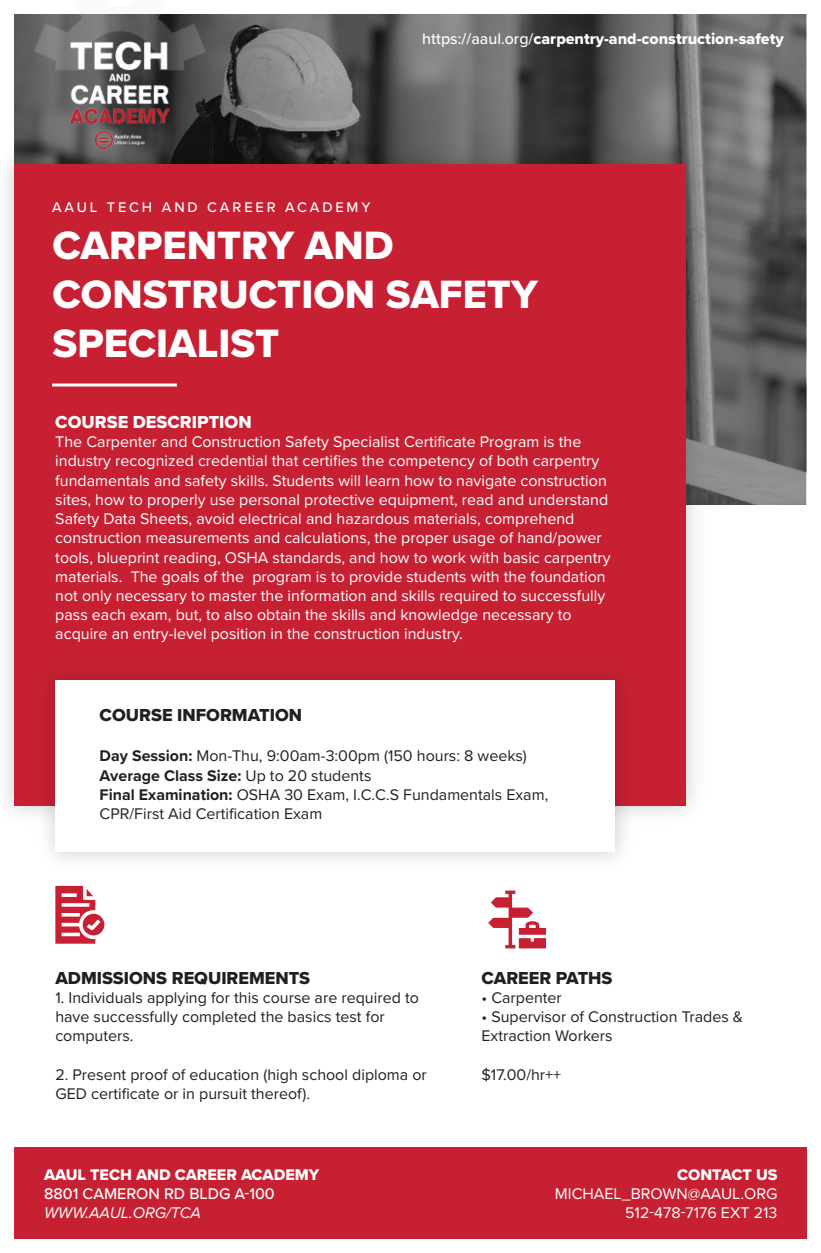
<style>
.page{position:relative;width:821px;height:1253px;background:#fff}
.page>*{position:absolute;margin:0;border:0;box-sizing:border-box;transform-origin:0 0}
.t1{font:41px/49.2px "Proxima Nova Extrabld";color:#fff}
.t2{font:18px "Proxima Nova Extrabld";color:#231f20}
.t3{font:18px "Proxima Nova Extrabld";color:#fff}
.t4{font:16px/19.2px "Proxima Nova";color:#fff}
.t5{font:16px/19.2px "Proxima Nova";color:#231f20}
.t6{font:16px "Proxima Nova Extrabld";color:#fff}
.t7{font:500 16px "Proxima Nova";color:#fff}
.t8{font:italic 16px "Proxima Nova";color:#fff}
.t9{font:500 14.4px "Proxima Nova";letter-spacing:.2em;color:#fff}
.s1{font-family:"Proxima Nova";font-weight:500}
.s2{font-weight:700}
</style>
<div class="page">
<img style="left:232px;top:14px;width:574px;height:491px">
<img style="left:5px;top:134px;width:712px;height:680px">
<div style="left:14px;top:164px;width:672px;height:641px;background:#c72033"></div>
<hr style="left:52px;top:383px;width:125px;height:3px;background:#fff">
<div style="left:55px;top:680px;width:560px;height:172px;background:#fff"></div>
<svg style="left:55px;top:886px;width:49px;height:58px"></svg>
<svg style="left:488px;top:890px;width:58px;height:58px"></svg>
<img style="left:8px;top:14px;width:224px;height:136px">
<div style="left:14px;top:1147px;width:792px;height:91px;background:#c72033"></div>
<p class="t6" style="left:422px;top:32px;width:363px"><span class="s1">https://aaul.org/</span>carpentry-and-construction-safety</p>
<p class="t9" style="left:52px;top:201px;width:320px">AAUL TECH AND CAREER ACADEMY</p>
<h1 class="t1" style="left:53px;top:223px;width:487px">CARPENTRY AND<br>CONSTRUCTION SAFETY<br>SPECIALIST</h1>
<p class="t3" style="left:55px;top:414px;width:198px">COURSE DESCRIPTION</p>
<p class="t4" style="left:55px;top:433px;width:557px">The Carpenter and Construction Safety Specialist Certificate Program is the industry recognized credential that certifies the competency of both carpentry fundamentals and safety skills. Students will learn how to navigate construction sites, how to properly use personal protective equipment, read and understand Safety Data Sheets, avoid electrical and hazardous materials, comprehend construction measurements and calculations, the proper usage of hand/power tools, blueprint reading, OSHA standards, and how to work with basic carpentry materials. The goals of the program is to provide students with the foundation not only necessary to master the information and skills required to successfully pass each exam, but, to also obtain the skills and knowledge necessary to acquire an entry-level position in the construction industry.</p>
<p class="t2" style="left:100px;top:707px;width:204px">COURSE INFORMATION</p>
<p class="t5" style="left:100px;top:747px;width:450px"><span class="s2">Day Session:</span> Mon-Thu, 9:00am-3:00pm (150 hours: 8 weeks)<br><span class="s2">Average Class Size:</span> Up to 20 students<br><span class="s2">Final Examination:</span> OSHA 30 Exam, I.C.C.S Fundamentals Exam, CPR/First Aid Certification Exam</p>
<p class="t2" style="left:55px;top:970px;width:256px">ADMISSIONS REQUIREMENTS</p>
<p class="t5" style="left:55px;top:989px;width:365px">1. Individuals applying for this course are required to have successfully completed the basics test for computers.</p>
<p class="t5" style="left:55px;top:1066px;width:373px">2. Present proof of education (high school diploma or<br>GED certificate or in pursuit thereof).</p>
<p class="t6" style="left:44px;top:1168px;width:277px">AAUL TECH AND CAREER ACADEMY</p>
<p class="t7" style="left:44px;top:1187px;width:232px">8801 CAMERON RD BLDG A-100</p>
<p class="t8" style="left:44px;top:1206px;width:158px">WWW.AAUL.ORG/TCA</p>
<p class="t2" style="left:481px;top:970px;width:133px">CAREER PATHS</p>
<p class="t5" style="left:481px;top:989px;width:82px">• Carpenter</p>
<p class="t5" style="left:481px;top:1008px;width:263px">• Supervisor of Construction Trades &amp;<br>Extraction Workers</p>
<p class="t5" style="left:481px;top:1066px;width:81px">$17.00/hr++</p>
<p class="t6" style="left:677px;top:1168px;width:102px">CONTACT US</p>
<p class="t4" style="left:555px;top:1185px;width:224px;text-align:right">MICHAEL_BROWN@AAUL.ORG<br>512-478-7176 EXT 213</p>
</div>
